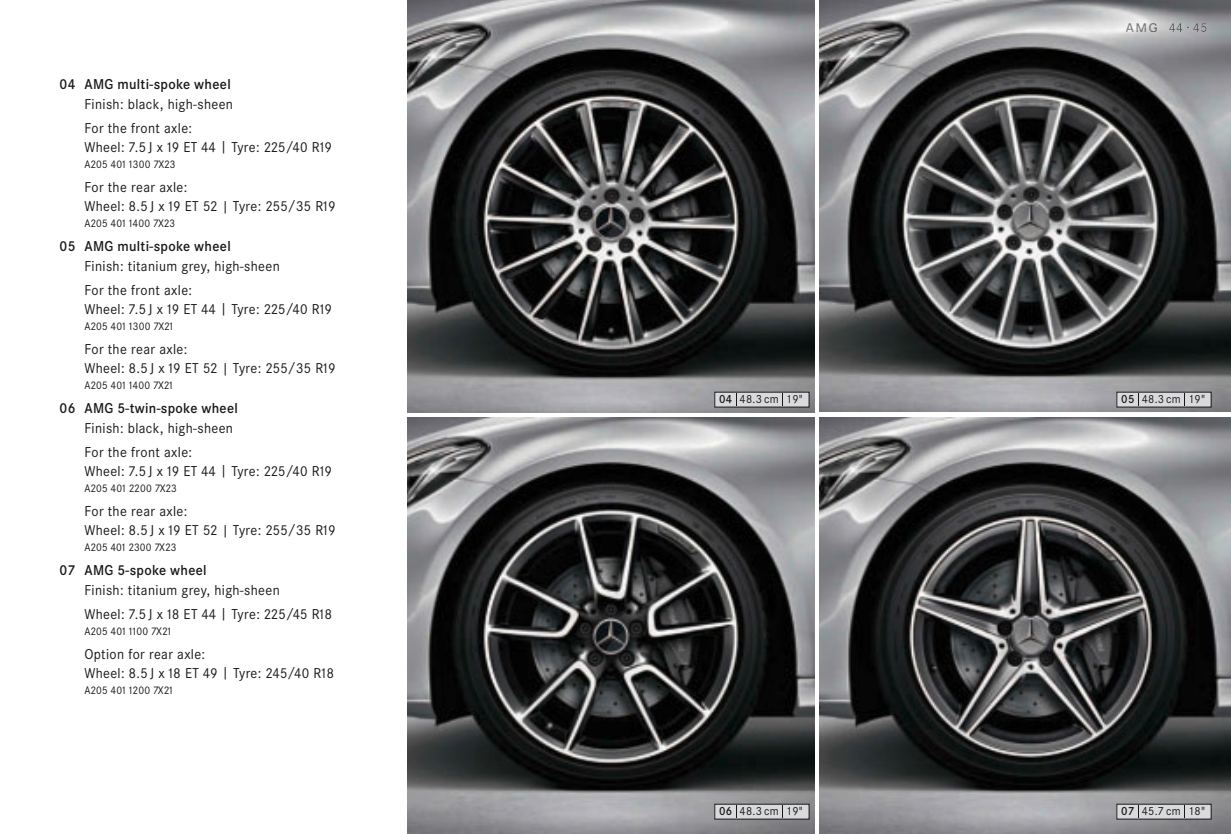
<style>
.page{position:relative;width:1231px;height:834px;background:#fff}
.page>*{position:absolute;margin:0;border:0;box-sizing:border-box;transform-origin:0 0}
.t1{font:17.5px "Corporate S Pro";color:#707274}
.t2{font:14.88px/24.2px "Corporate S Pro";letter-spacing:.025em;color:#1a171a;scale:.95 1}
.t3{font:600 14.88px "Corporate S Pro";letter-spacing:.025em;color:#1a171a;scale:.95 1}
.t4{font:12.25px "Corporate S Pro";color:#1a171a;scale:.95 1}
.t5{font:11.38px "Corporate S Pro";letter-spacing:.025em;color:#1a171a;scale:.95 1}
.s1{color:#707173}
.s2{color:#67696c}
.s3{font-weight:600}
</style>
<div class="page">
<img style="left:819px;top:417px;width:411px;height:416px">
<img style="left:819px;top:0;width:411px;height:412px">
<img style="left:407px;top:0;width:407px;height:412px">
<img style="left:407px;top:417px;width:407px;height:416px">
<div style="left:714px;top:392px;width:95px;height:15px;background:#d8dadb"></div>
<div style="left:1116px;top:392px;width:94px;height:15px;background:#d8dadb"></div>
<div style="left:714px;top:804px;width:95px;height:15px;background:#d8dadb"></div>
<div style="left:714px;top:803px;width:95px;height:16px;border:1px solid #1a171a"></div>
<div style="left:1116px;top:804px;width:94px;height:15px;background:#d8dadb"></div>
<div style="left:1116px;top:803px;width:95px;height:16px;border:1px solid #1a171a"></div>
<img style="left:1168px;top:23px;width:38px;height:9px">
<img style="left:1125px;top:23px;width:31px;height:9px">
<p class="t3" style="left:60px;top:79px;width:182px">04 AMG multi-spoke wheel</p>
<p class="t2" style="left:84px;top:93px;width:158px">Finish: black, high-sheen<br>For the front axle:</p>
<p class="t2" style="left:84px;top:136px;width:262px">Wheel: 7.5 J x 19 ET 44 | Tyre: 225/40 R19</p>
<p class="t5" style="left:84px;top:160px;width:97px">A205 401 1300 7X23</p>
<p class="t2" style="left:84px;top:179px;width:266px;line-height:19.2px">For the rear axle:<br>Wheel: 8.5 J x 19 ET 52 | Tyre: 255/35 R19</p>
<p class="t5" style="left:84px;top:219px;width:97px">A205 401 1400 7X23</p>
<p class="t3" style="left:60px;top:240px;width:182px">05 AMG multi-spoke wheel</p>
<p class="t2" style="left:84px;top:255px;width:207px">Finish: titanium grey, high-sheen<br>For the front axle:</p>
<p class="t2" style="left:84px;top:298px;width:262px">Wheel: 7.5 J x 19 ET 44 | Tyre: 225/40 R19</p>
<p class="t5" style="left:84px;top:321px;width:95px">A205 401 1300 7X21</p>
<p class="t2" style="left:84px;top:341px;width:266px;line-height:19.2px">For the rear axle:<br>Wheel: 8.5 J x 19 ET 52 | Tyre: 255/35 R19</p>
<p class="t5" style="left:84px;top:381px;width:95px">A205 401 1400 7X21</p>
<p class="t3" style="left:60px;top:402px;width:189px">06 AMG 5-twin-spoke wheel</p>
<p class="t2" style="left:84px;top:417px;width:158px">Finish: black, high-sheen<br>For the front axle:</p>
<p class="t2" style="left:84px;top:460px;width:262px">Wheel: 7.5 J x 19 ET 44 | Tyre: 225/40 R19</p>
<p class="t5" style="left:84px;top:483px;width:99px">A205 401 2200 7X23</p>
<p class="t2" style="left:84px;top:502px;width:266px;line-height:19.2px">For the rear axle:<br>Wheel: 8.5 J x 19 ET 52 | Tyre: 255/35 R19</p>
<p class="t5" style="left:84px;top:543px;width:98px">A205 401 2300 7X23</p>
<p class="t3" style="left:60px;top:564px;width:156px">07 AMG 5-spoke wheel</p>
<p class="t2" style="left:84px;top:578px;width:262px">Finish: titanium grey, high-sheen<br>Wheel: 7.5 J x 18 ET 44 | Tyre: 225/45 R18</p>
<p class="t5" style="left:84px;top:626px;width:93px">A205 401 1100 7X21</p>
<p class="t2" style="left:84px;top:645px;width:264px;line-height:19.2px">Option for rear axle:<br>Wheel: 8.5 J x 18 ET 49 | Tyre: 245/40 R18</p>
<p class="t5" style="left:84px;top:685px;width:95px">A205 401 1200 7X21</p>
<p class="t1" style="left:1125px;top:19px;width:34px">a<span class="s1">m</span><span class="s2">g</span></p>
<p class="t4" style="left:719px;top:394px;width:90px"><span class="s3">04</span> 48.3 cm 19"</p>
<p class="t4" style="left:1121px;top:394px;width:90px"><span class="s3">05</span> 48.3 cm 19"</p>
<p class="t4" style="left:719px;top:806px;width:90px"><span class="s3">06</span> 48.3 cm 19"</p>
<p class="t4" style="left:1121px;top:806px;width:90px"><span class="s3">07</span> 45.7 cm 18"</p>
</div>
